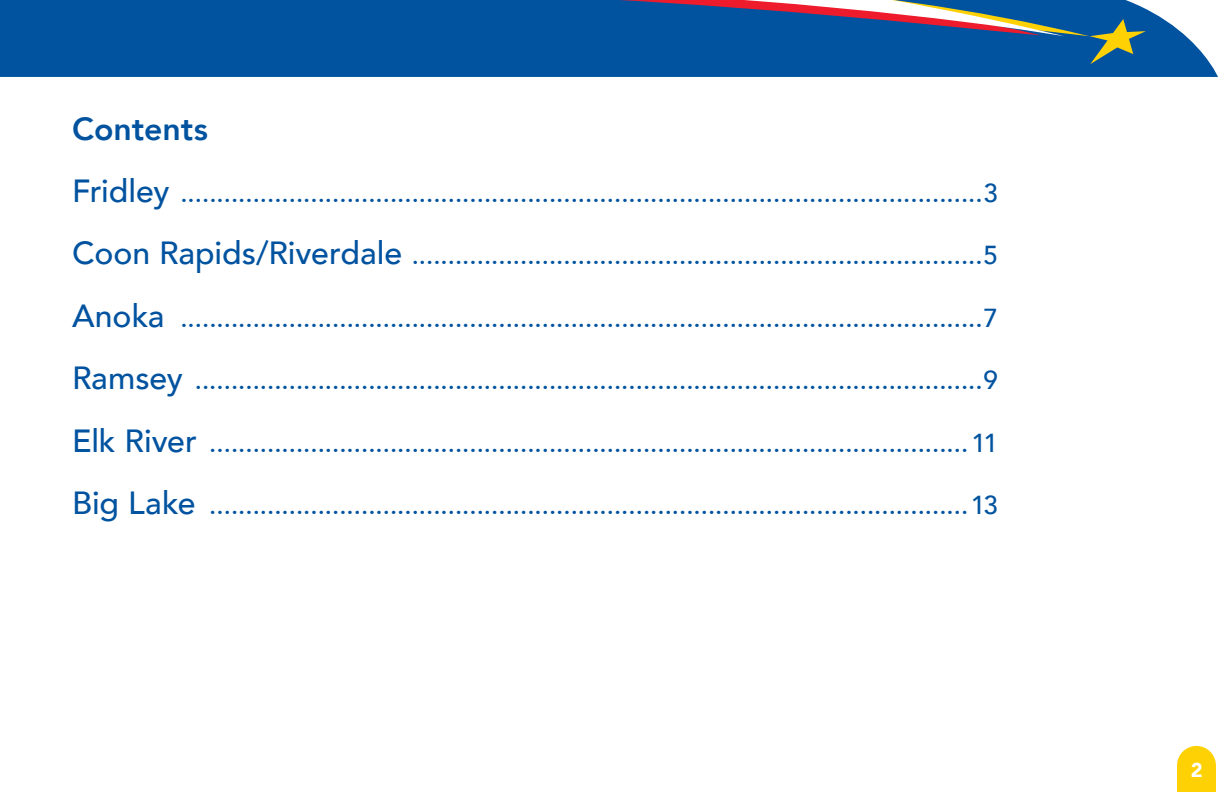
<style>
.page{position:relative;width:1224px;height:792px;background:#fff}
.page>*{position:absolute;margin:0;border:0;box-sizing:border-box;transform-origin:0 0}
.Heading_2_-_no_TOC_r{font:800 32px "Avenir";color:#0153a0}
.Heading_2_-_no_TOC_r-2{font:500 26px "Avenir";color:#0153a0}
.t1{font:900 20px "Avenir";color:#fff}
.s1{font-size:32px}
</style>
<div class="page">
<svg style="left:0;top:0;width:1218px;height:77px;background:#1e67ab"></svg>
<svg style="left:31px;top:0;width:1115px;height:64px;background:#15589c"></svg>
<div style="left:1177px;top:765px;width:39px;height:27px;background:#fed105"></div>
<div style="left:1177px;top:746px;width:39px;height:39px;background:#fed105;border-radius:50%"></div>
<h2 class="Heading_2_-_no_TOC_r" style="left:72px;top:104px;width:138px">Contents</h2>
<h2 class="Heading_2_-_no_TOC_r-2" style="left:72px;top:171px;width:927px"><span class="s1">Fridley</span> ...............................................................................................................3</h2>
<h2 class="Heading_2_-_no_TOC_r-2" style="left:72px;top:233px;width:927px"><span class="s1">Coon Rapids/Riverdale</span> ...............................................................................5</h2>
<h2 class="Heading_2_-_no_TOC_r-2" style="left:72px;top:295px;width:927px"><span class="s1">Anoka</span> ...............................................................................................................7</h2>
<h2 class="Heading_2_-_no_TOC_r-2" style="left:72px;top:358px;width:927px"><span class="s1">Ramsey</span> .............................................................................................................9</h2>
<h2 class="Heading_2_-_no_TOC_r-2" style="left:72px;top:420px;width:927px"><span class="s1">Elk River</span> .........................................................................................................11</h2>
<h2 class="Heading_2_-_no_TOC_r-2" style="left:72px;top:483px;width:927px"><span class="s1">Big Lake</span> .........................................................................................................13</h2>
<p class="t1" style="left:1191px;top:753px;width:13px">2</p>
</div>
